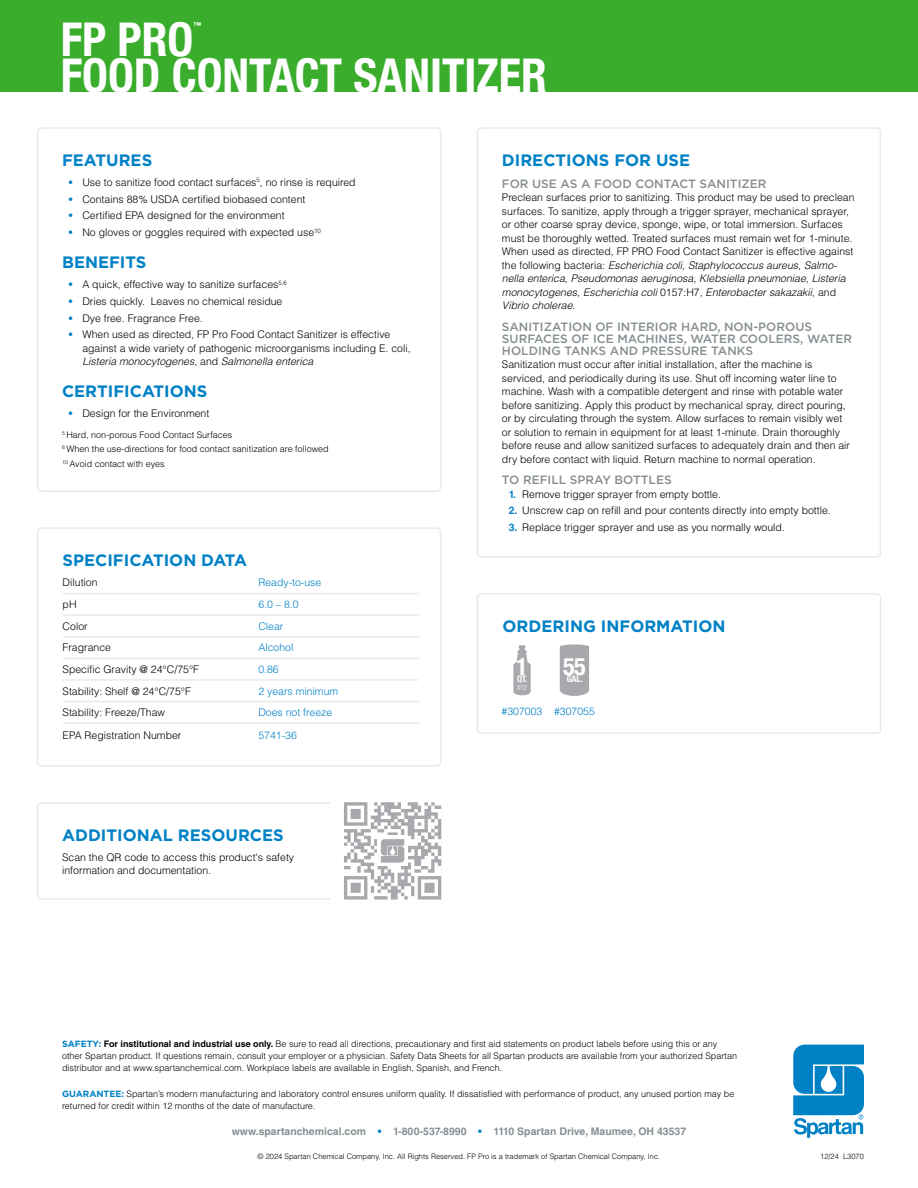
<style>
.page{position:relative;width:918px;height:1188px;background:#fff}
.page>*{position:absolute;margin:0;border:0;box-sizing:border-box;transform-origin:0 0}
.t1{font:700 condensed 46.5px "Helvetica Neue LT Com";color:#fff}
.t2{font:700 condensed 24.3px "Helvetica Neue LT Com";color:#fff}
.t3{font:700 16.5px "Gotham";color:#0081c6}
.t4{font:500 12px/12px "Gotham";color:#868e92}
.t5{font:300 10.5px/13.5px "Helvetica LT Std";color:#000}
.t6{font:300 10.5px "Helvetica LT Std";color:#0081c6}
.t7{font:700 10.5px "Helvetica LT Std";color:#868e92}
.t8{font:700 condensed 9.15px "Helvetica Neue LT Com";color:#fff}
.t9{font:300 9px/12px "Helvetica LT Std";color:#000}
.t10{font:700 condensed 7.8px "Helvetica Neue LT Com";color:#fff}
.t11{font:300 7.5px "Helvetica LT Std";color:#000}
.t12{font:300 condensed 7.35px "Helvetica Neue LT Com";color:#fff}
.s1{font-weight:700;color:#0081c6}
.s2{font-style:italic}
.s3{font-family:"Gotham";font-weight:700;color:#0081c6}
.s4{font-weight:700}
.s5{color:#0081c6}
</style>
<div class="page">
<svg style="left:793px;top:1045px;width:71px;height:93px"></svg>
<div style="left:37px;top:127px;width:404px;height:365px;border:2px solid #eaeaeb;border-radius:4px"></div>
<div style="left:477px;top:127px;width:404px;height:431px;border:2px solid #eaeaeb;border-radius:4px"></div>
<hr style="left:63px;top:593px;width:189px;height:1px;background:#eaeaeb">
<hr style="left:252px;top:593px;width:167px;height:1px;background:#eaeaeb">
<hr style="left:63px;top:614px;width:189px;height:2px;background:#eaeaeb">
<hr style="left:252px;top:614px;width:167px;height:2px;background:#eaeaeb">
<hr style="left:63px;top:636px;width:189px;height:2px;background:#eaeaeb">
<hr style="left:252px;top:636px;width:167px;height:2px;background:#eaeaeb">
<hr style="left:63px;top:658px;width:189px;height:1px;background:#eaeaeb">
<hr style="left:252px;top:658px;width:167px;height:1px;background:#eaeaeb">
<hr style="left:63px;top:679px;width:189px;height:2px;background:#eaeaeb">
<hr style="left:252px;top:679px;width:167px;height:2px;background:#eaeaeb">
<hr style="left:63px;top:701px;width:189px;height:1px;background:#eaeaeb">
<hr style="left:252px;top:701px;width:167px;height:1px;background:#eaeaeb">
<hr style="left:63px;top:722px;width:189px;height:2px;background:#eaeaeb">
<hr style="left:252px;top:722px;width:167px;height:2px;background:#eaeaeb">
<div style="left:37px;top:527px;width:404px;height:240px;border:2px solid #eaeaeb;border-radius:4px"></div>
<svg style="left:513px;top:645px;width:18px;height:50px"></svg>
<div style="left:560px;top:644px;width:29px;height:52px;background:#a7a9ac"></div>
<div style="left:477px;top:593px;width:404px;height:141px;border:2px solid #eaeaeb;border-radius:4px"></div>
<div style="left:0;top:0;width:918px;height:91px;background:#3aad2c"></div>
<div style="left:37px;top:802px;width:404px;height:98px;border:2px solid #eaeaeb;border-radius:4px"></div>
<div style="left:331px;top:802px;width:110px;height:98px;background:#fff"></div>
<svg style="left:344px;top:802px;width:97px;height:98px"></svg>
<h1 class="t1" style="left:61px;top:12px;width:134px">FP PRO</h1>
<p class="t10" style="left:193px;top:21px;width:9px">™</p>
<h1 class="t1" style="left:61px;top:48px;width:488px">FOOD CONTACT SANITIZER</h1>
<h3 class="t3" style="left:62px;top:149px;width:92px">FEATURES</h3>
<p class="t5" style="left:69px;top:175px;width:288px"><span class="s1">•</span> Use to sanitize food contact surfaces<sup>5</sup>, no rinse is required</p>
<p class="t5" style="left:69px;top:192px;width:238px"><span class="s1">•</span> Contains 88% USDA certified biobased content</p>
<p class="t5" style="left:69px;top:209px;width:217px"><span class="s1">•</span> Certified EPA designed for the environment</p>
<p class="t5" style="left:69px;top:226px;width:254px"><span class="s1">•</span> No gloves or goggles required with expected use<sup>10</sup></p>
<h3 class="t3" style="left:62px;top:251px;width:86px">BENEFITS</h3>
<p class="t5" style="left:69px;top:278px;width:220px"><span class="s1">•</span> A quick, effective way to sanitize surfaces<sup>5,6</sup></p>
<p class="t5" style="left:69px;top:294px;width:215px"><span class="s1">•</span> Dries quickly. Leaves no chemical residue</p>
<p class="t5" style="left:69px;top:311px;width:135px"><span class="s1">•</span> Dye free. Fragrance Free.</p>
<p class="t5" style="left:82px;top:328px;width:330px;text-indent:-14px"><span class="s1">•</span> When used as directed, FP Pro Food Contact Sanitizer is effective against a wide variety of pathogenic microorganisms including E. coli,<br><span class="s2">Listeria monocytogenes</span>, and <span class="s2">Salmonella enterica</span></p>
<h3 class="t3" style="left:62px;top:380px;width:147px">CERTIFICATIONS</h3>
<p class="t5" style="left:69px;top:407px;width:142px"><span class="s1">•</span> Design for the Environment</p>
<p class="t9" style="left:62px;top:427px;width:268px;line-height:14.5px"><sup>5</sup> Hard, non-porous Food Contact Surfaces<br><sup>6</sup> When the use-directions for food contact sanitization are followed<br><sup>10</sup> Avoid contact with eyes</p>
<h3 class="t3" style="left:63px;top:550px;width:186px">SPECIFICATION DATA</h3>
<p class="t5" style="left:63px;top:576px;width:37px">Dilution</p>
<p class="t6" style="left:258px;top:576px;width:65px">Ready-to-use</p>
<p class="t5" style="left:63px;top:598px;width:15px">pH</p>
<p class="t6" style="left:258px;top:598px;width:42px">6.0 – 8.0</p>
<p class="t5" style="left:63px;top:619px;width:27px">Color</p>
<p class="t6" style="left:258px;top:619px;width:27px">Clear</p>
<p class="t5" style="left:63px;top:641px;width:50px">Fragrance</p>
<p class="t6" style="left:258px;top:641px;width:37px">Alcohol</p>
<p class="t5" style="left:63px;top:662px;width:138px">Specific Gravity @ 24°C/75°F</p>
<p class="t6" style="left:258px;top:663px;width:22px">0.86</p>
<p class="t5" style="left:63px;top:684px;width:130px">Stability: Shelf @ 24°C/75°F</p>
<p class="t6" style="left:258px;top:684px;width:81px">2 years minimum</p>
<p class="t5" style="left:63px;top:706px;width:104px">Stability: Freeze/Thaw</p>
<p class="t6" style="left:258px;top:706px;width:75px">Does not freeze</p>
<p class="t5" style="left:63px;top:729px;width:120px">EPA Registration Number</p>
<p class="t6" style="left:258px;top:729px;width:40px">5741-36</p>
<h3 class="t3" style="left:62px;top:824px;width:223px">ADDITIONAL RESOURCES</h3>
<p class="t5" style="left:62px;top:850px;width:234px">Scan the QR code to access this product's safety information and documentation.</p>
<h3 class="t3" style="left:502px;top:149px;width:190px">DIRECTIONS FOR USE</h3>
<p class="t4" style="left:502px;top:177px;width:266px">FOR USE AS A FOOD CONTACT SANITIZER</p>
<p class="t5" style="left:502px;top:191px;width:354px">Preclean surfaces prior to sanitizing. This product may be used to preclean surfaces. To sanitize, apply through a trigger sprayer, mechanical sprayer, or other coarse spray device, sponge, wipe, or total immersion. Surfaces must be thoroughly wetted. Treated surfaces must remain wet for 1-minute.<br>When used as directed, FP PRO Food Contact Sanitizer is effective against the following bacteria: <span class="s2">Escherichia coli</span>, <span class="s2">Staphylococcus aureus</span>, <span class="s2">Salmo&shy;nella enterica</span>, <span class="s2">Pseudomonas aeruginosa</span>, <span class="s2">Klebsiella pneumoniae</span>, <span class="s2">Listeria monocytogenes</span>, <span class="s2">Escherichia coli</span> 0157:H7, <span class="s2">Enterobacter sakazakii</span>, and <span class="s2">Vibrio cholerae</span>.</p>
<p class="t4" style="left:502px;top:320px;width:352px">SANITIZATION OF INTERIOR HARD, NON-POROUS<br>SURFACES OF ICE MACHINES, WATER COOLERS, WATER<br>HOLDING TANKS AND PRESSURE TANKS</p>
<p class="t5" style="left:502px;top:358px;width:350px">Sanitization must occur after initial installation, after the machine is serviced, and periodically during its use. Shut off incoming water line to machine. Wash with a compatible detergent and rinse with potable water before sanitizing. Apply this product by mechanical spray, direct pouring, or by circulating through the system. Allow surfaces to remain visibly wet or solution to remain in equipment for at least 1-minute. Drain thoroughly before reuse and allow sanitized surfaces to adequately drain and then air dry before contact with liquid. Return machine to normal operation.</p>
<p class="t4" style="left:502px;top:474px;width:171px">TO REFILL SPRAY BOTTLES</p>
<p class="t5" style="left:509px;top:487px;width:214px"><span class="s1">1.</span> Remove trigger sprayer from empty bottle.</p>
<p class="t5" style="left:509px;top:504px;width:324px"><span class="s1">2.</span> Unscrew cap on refill and pour contents directly into empty bottle.</p>
<p class="t5" style="left:509px;top:521px;width:278px"><span class="s1">3.</span> Replace trigger sprayer and use as you normally would.</p>
<h3 class="t3" style="left:503px;top:615px;width:224px">ORDERING INFORMATION</h3>
<h2 class="t2" style="left:516px;top:652px;width:13px">1</h2>
<p class="t8" style="left:517px;top:674px;width:12px">QT.</p>
<p class="t12" style="left:517px;top:684px;width:11px">X12</p>
<h2 class="t2" style="left:563px;top:652px;width:24px">55</h2>
<p class="t8" style="left:567px;top:674px;width:17px">GAL.</p>
<p class="t6" style="left:502px;top:705px;width:95px">#307003 #307055</p>
<p class="t9" style="left:62px;top:1037px;width:676px"><span class="s3">SAFETY:</span> <span class="s4">For institutional and industrial use only.</span> Be sure to read all directions, precautionary and first aid statements on product labels before using this or any other Spartan product. If questions remain, consult your employer or a physician. Safety Data Sheets for all Spartan products are available from your authorized Spartan distributor and at www.spartanchemical.com. Workplace labels are available in English, Spanish, and French.</p>
<p class="t9" style="left:62px;top:1087px;width:674px"><span class="s3">GUARANTEE:</span> Spartan’s modern manufacturing and laboratory control ensures uniform quality. If dissatisfied with performance of product, any unused portion may be returned for credit within 12 months of the date of manufacture.</p>
<p class="t7" style="left:232px;top:1125px;width:456px">www.spartanchemical.com <span class="s5">•</span> 1-800-537-8990 <span class="s5">•</span> 1110 Spartan Drive, Maumee, OH 43537</p>
<p class="t11" style="left:258px;top:1151px;width:404px">© 2024 Spartan Chemical Company, Inc. All Rights Reserved. FP Pro is a trademark of Spartan Chemical Company, Inc.</p>
<p class="t11" style="left:820px;top:1151px;width:45px">12/24 L3070</p>
</div>
